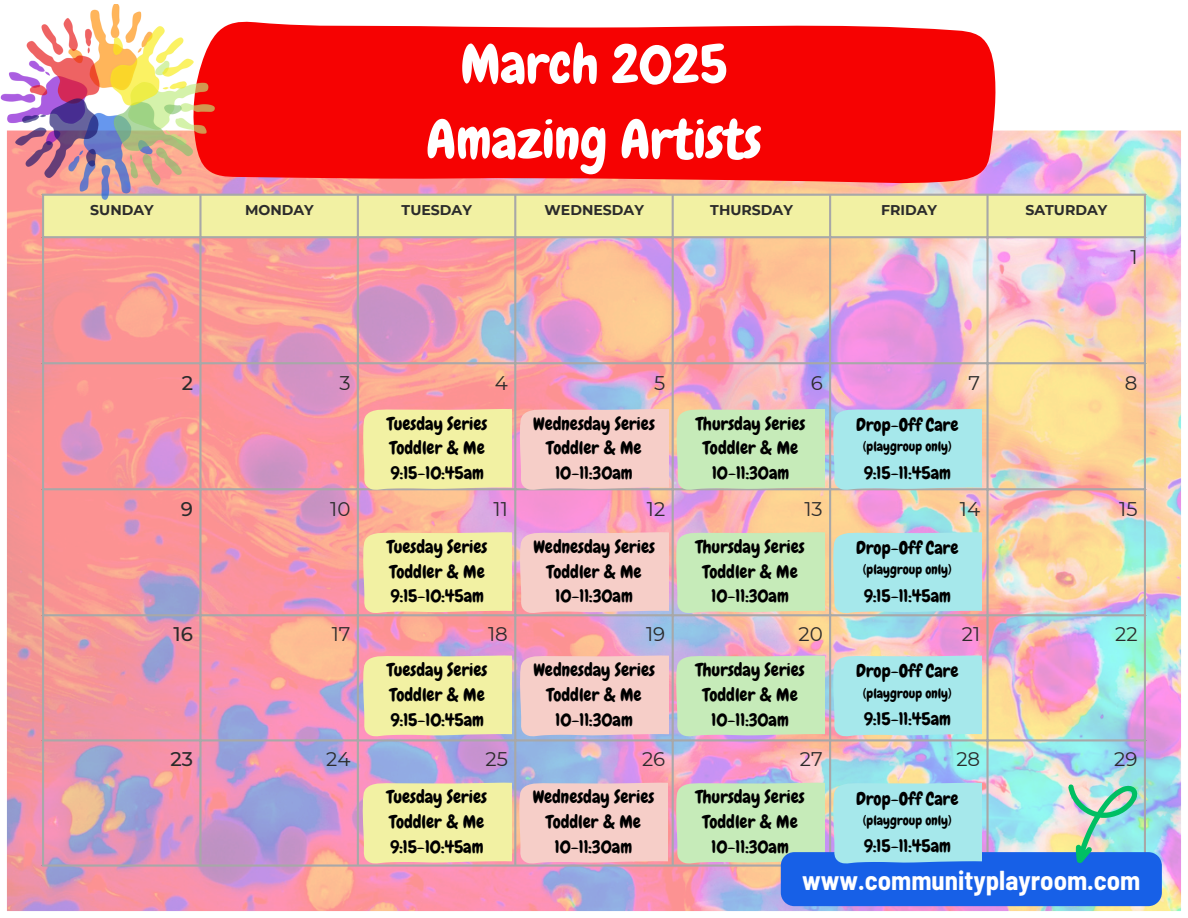
<style>
.page{position:relative;width:1188px;height:918px;background:#fff}
.page>*{position:absolute;margin:0;border:0;box-sizing:border-box;transform-origin:0 0}
.t1{font:54px/75.3px "Chewy";color:#fff;text-align:center}
.t2{font:700 semi-condensed 26.7px "Barlow";color:#fff}
.t3{font:19.8px "Montserrat";color:#2b2b2b}
.t4{font:500 19.8px "Montserrat";color:#2b2b2b}
.t5{font:18px/24.8px "Chewy";color:#000;text-align:center}
.t6{font:700 14.1px "Montserrat";color:#2b2b2b}
.t7{font:13.5px "Chewy";color:#000}
</style>
<div class="page">
<img style="left:7px;top:130px;width:1174px;height:781px">
<div style="left:44px;top:196px;width:1100px;height:40px;background:#f2f1a3"></div>
<hr style="left:42px;top:196px;width:2px;height:669px;background:#a8a8a8">
<hr style="left:199px;top:196px;width:3px;height:669px;background:#a8a8a8">
<hr style="left:357px;top:196px;width:2px;height:669px;background:#a8a8a8">
<hr style="left:514px;top:196px;width:2px;height:669px;background:#a8a8a8">
<hr style="left:672px;top:196px;width:2px;height:669px;background:#a8a8a8">
<hr style="left:829px;top:196px;width:2px;height:669px;background:#a8a8a8">
<hr style="left:986px;top:196px;width:3px;height:669px;background:#a8a8a8">
<hr style="left:1144px;top:196px;width:2px;height:669px;background:#a8a8a8">
<hr style="left:42px;top:194px;width:1104px;height:2px;background:#a8a8a8">
<hr style="left:42px;top:236px;width:1104px;height:2px;background:#a8a8a8">
<hr style="left:42px;top:362px;width:1104px;height:2px;background:#a8a8a8">
<hr style="left:42px;top:488px;width:1104px;height:2px;background:#a8a8a8">
<hr style="left:42px;top:614px;width:1104px;height:2px;background:#a8a8a8">
<hr style="left:42px;top:739px;width:1104px;height:2px;background:#a8a8a8">
<hr style="left:42px;top:865px;width:1104px;height:2px;background:#a8a8a8">
<svg style="left:215px;top:21px;width:782px;height:164px;background:#f61212"></svg>
<img style="left:0;top:5px;width:215px;height:196px">
<div style="left:363px;top:781px;width:148px;height:83px;background:#f2f1a3"></div>
<div style="left:363px;top:408px;width:148px;height:82px;background:#f2f1a3"></div>
<div style="left:363px;top:531px;width:148px;height:82px;background:#f2f1a3"></div>
<div style="left:676px;top:531px;width:148px;height:82px;background:#c6ebb9"></div>
<div style="left:676px;top:781px;width:148px;height:83px;background:#c6ebb9"></div>
<div style="left:676px;top:408px;width:149px;height:82px;background:#c6ebb9"></div>
<div style="left:520px;top:408px;width:148px;height:82px;background:#f6cec8"></div>
<div style="left:781px;top:852px;width:381px;height:54px;background:#1760e7;border-radius:14px"></div>
<div style="left:520px;top:531px;width:148px;height:82px;background:#f6cec8"></div>
<svg style="left:519px;top:781px;width:149px;height:83px;background:#f3cbc7"></svg>
<svg style="left:833px;top:781px;width:149px;height:83px;background:#a3e3ea"></svg>
<div style="left:833px;top:531px;width:149px;height:82px;background:#a6e8eb"></div>
<svg style="left:363px;top:654px;width:148px;height:83px;background:#f0eba5"></svg>
<svg style="left:676px;top:654px;width:148px;height:83px;background:#c7e6ba"></svg>
<svg style="left:520px;top:654px;width:148px;height:83px;background:#f3cbc8"></svg>
<img style="left:1053px;top:773px;width:86px;height:90px">
<div style="left:833px;top:408px;width:149px;height:82px;background:#a6e8eb"></div>
<svg style="left:833px;top:654px;width:149px;height:83px;background:#a9e5e8"></svg>
<p class="t1" style="left:426px;top:27px;width:337px">March 2025<br>Amazing Artists</p>
<p class="t6" style="left:90px;top:201px;width:65px">SUNDAY</p>
<h1 class="t6" style="left:245px;top:201px;width:70px">MONDAY</h1>
<p class="t6" style="left:402px;top:201px;width:72px">TUESDAY</p>
<p class="t6" style="left:545px;top:201px;width:101px">WEDNESDAY</p>
<p class="t6" style="left:710px;top:201px;width:84px">THURSDAY</p>
<p class="t6" style="left:881px;top:201px;width:58px">FRIDAY</p>
<p class="t6" style="left:1025px;top:201px;width:83px">SATURDAY</p>
<p class="t3" style="left:1130px;top:245px;width:9px">1</p>
<p class="t4" style="left:182px;top:371px;width:13px">2</p>
<p class="t3" style="left:339px;top:371px;width:13px">3</p>
<p class="t3" style="left:495px;top:371px;width:15px">4</p>
<p class="t3" style="left:654px;top:371px;width:13px">5</p>
<p class="t3" style="left:811px;top:371px;width:14px">6</p>
<p class="t3" style="left:969px;top:371px;width:13px">7</p>
<p class="t3" style="left:1125px;top:371px;width:14px">8</p>
<p class="t5" style="left:387px;top:411px;width:102px;text-align:left">Tuesday Series<br>Toddler &amp; Me<br>9:15-10:45am</p>
<h3 class="t5" style="left:533px;top:411px;width:123px">Wednesday Series<br>Toddler &amp; Me<br>10-11:30am</h3>
<p class="t5" style="left:696px;top:411px;width:111px">Thursday Series<br>Toddler &amp; Me<br>10-11:30am</p>
<h3 class="t5" style="left:856px;top:412px;width:104px">Drop-Off Care</h3>
<p class="t7" style="left:863px;top:438px;width:90px">(playgroup only)</p>
<h3 class="t5" style="left:864px;top:460px;width:89px">9:15-11:45am</h3>
<p class="t4" style="left:181px;top:497px;width:14px">9</p>
<p class="t3" style="left:330px;top:497px;width:22px">10</p>
<p class="t3" style="left:494px;top:497px;width:16px">11</p>
<p class="t3" style="left:647px;top:497px;width:20px">12</p>
<p class="t3" style="left:804px;top:497px;width:20px">13</p>
<p class="t3" style="left:960px;top:497px;width:22px">14</p>
<p class="t3" style="left:1119px;top:497px;width:20px">15</p>
<h3 class="t5" style="left:387px;top:534px;width:102px;text-align:left">Tuesday Series<br>Toddler &amp; Me<br>9:15-10:45am</h3>
<p class="t5" style="left:696px;top:534px;width:111px">Thursday Series<br>Toddler &amp; Me<br>10-11:30am</p>
<p class="t5" style="left:533px;top:534px;width:123px">Wednesday Series<br>Toddler &amp; Me<br>10-11:30am</p>
<h3 class="t5" style="left:856px;top:536px;width:104px">Drop-Off Care</h3>
<p class="t7" style="left:863px;top:561px;width:90px">(playgroup only)</p>
<h3 class="t5" style="left:864px;top:583px;width:89px">9:15-11:45am</h3>
<p class="t4" style="left:174px;top:622px;width:21px">16</p>
<p class="t3" style="left:332px;top:622px;width:20px">17</p>
<p class="t3" style="left:488px;top:622px;width:21px">18</p>
<p class="t3" style="left:646px;top:622px;width:21px">19</p>
<p class="t3" style="left:798px;top:622px;width:26px">20</p>
<p class="t3" style="left:962px;top:622px;width:20px">21</p>
<p class="t3" style="left:1115px;top:622px;width:24px">22</p>
<p class="t5" style="left:387px;top:658px;width:102px;text-align:left">Tuesday Series<br>Toddler &amp; Me<br>9:15-10:45am</p>
<h3 class="t5" style="left:696px;top:658px;width:111px">Thursday Series<br>Toddler &amp; Me<br>10-11:30am</h3>
<p class="t5" style="left:533px;top:658px;width:123px">Wednesday Series<br>Toddler &amp; Me<br>10-11:30am</p>
<p class="t5" style="left:856px;top:659px;width:104px">Drop-Off Care</p>
<h3 class="t7" style="left:863px;top:685px;width:90px">(playgroup only)</h3>
<p class="t5" style="left:864px;top:707px;width:89px">9:15-11:45am</p>
<p class="t4" style="left:170px;top:747px;width:24px">23</p>
<p class="t3" style="left:326px;top:747px;width:26px">24</p>
<p class="t3" style="left:486px;top:747px;width:24px">25</p>
<p class="t3" style="left:642px;top:747px;width:25px">26</p>
<p class="t3" style="left:800px;top:747px;width:24px">27</p>
<p class="t3" style="left:956px;top:747px;width:25px">28</p>
<p class="t3" style="left:1114px;top:747px;width:25px">29</p>
<p class="t5" style="left:387px;top:785px;width:102px;text-align:left">Tuesday Series<br>Toddler &amp; Me<br>9:15-10:45am</p>
<h3 class="t5" style="left:533px;top:785px;width:123px">Wednesday Series<br>Toddler &amp; Me<br>10-11:30am</h3>
<p class="t5" style="left:856px;top:786px;width:104px">Drop-Off Care</p>
<h3 class="t5" style="left:696px;top:785px;width:111px">Thursday Series<br>Toddler &amp; Me<br>10-11:30am</h3>
<h3 class="t7" style="left:863px;top:812px;width:90px">(playgroup only)</h3>
<p class="t5" style="left:864px;top:834px;width:89px">9:15-11:45am</p>
<p class="t2" style="left:802px;top:863px;width:340px">www.communityplayroom.com</p>
</div>
